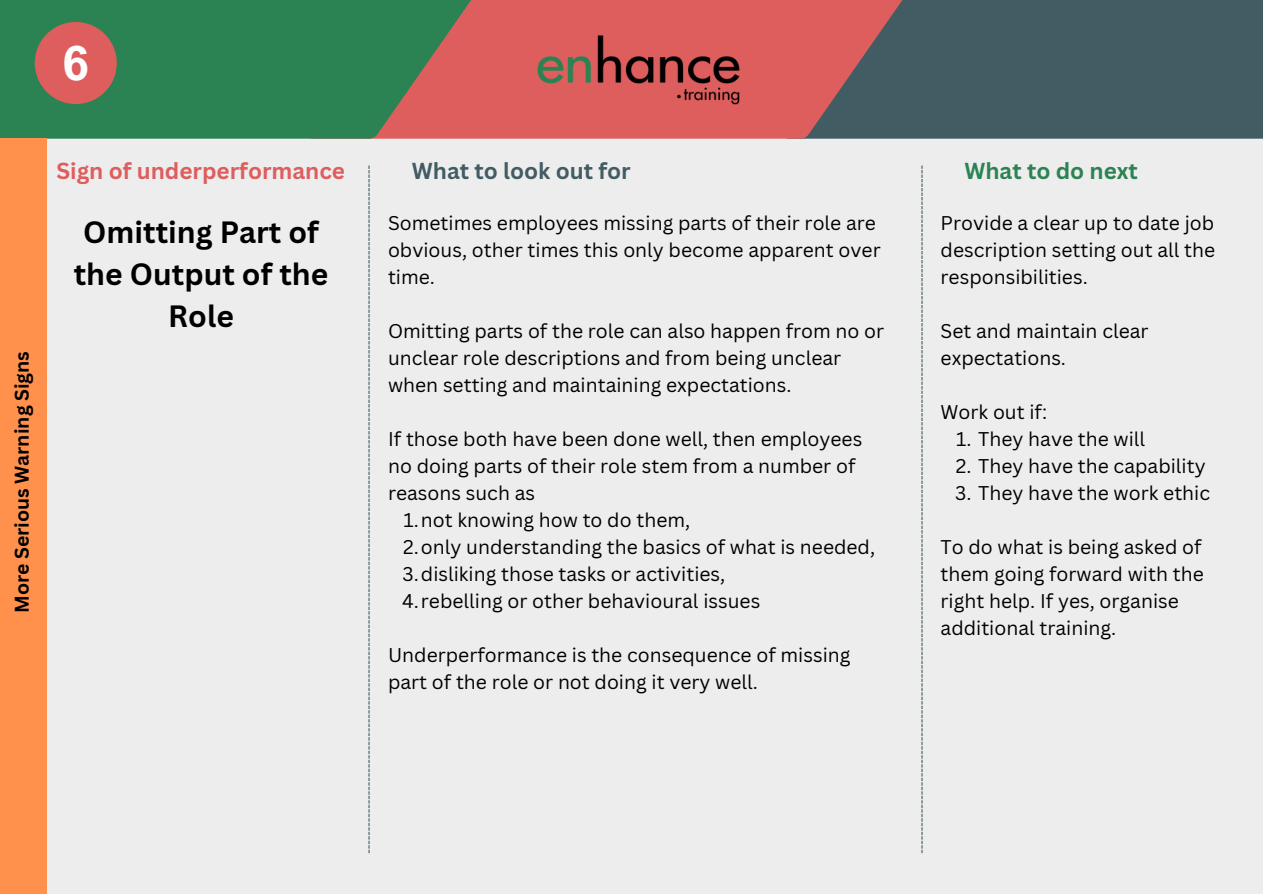
<style>
.page{position:relative;width:1263px;height:894px;background:#fff}
.page>*{position:absolute;margin:0;border:0;box-sizing:border-box;transform-origin:0 0}
.t1{font:700 48px "Arial MT Pro";color:#fff}
.t2{font:700 30px/41.5px "Canva Sans";color:#000;text-align:center}
.t3{font:700 22.5px "Canva Sans";color:#de5d5d}
.t4{font:700 22.5px "Canva Sans";color:#425c64}
.t5{font:700 22.5px "Canva Sans";color:#2b8353}
.t6{font:19.35px/27px "Canva Sans";color:#000}
.t7{font:700 19.35px "Canva Sans";color:#000}
</style>
<div class="page">
<div style="left:0;top:0;width:1263px;height:893px;background:#eeeded"></div>
<svg style="left:368px;top:165px;width:2px;height:687px"></svg>
<div style="left:973px;top:0;width:290px;height:139px;background:#425c64"></div>
<svg style="left:542px;top:0;width:431px;height:139px;background:#9e5d60"></svg>
<svg style="left:0;top:0;width:542px;height:139px;background:#537a55"></svg>
<img style="left:527px;top:22px;width:222px;height:93px">
<svg style="left:921px;top:165px;width:1px;height:687px"></svg>
<div style="left:0;top:139px;width:46px;height:754px;background:#ff914d"></div>
<div style="left:35px;top:22px;width:82px;height:82px;background:#de5d5d;border-radius:50%"></div>
<p class="t1" style="left:62px;top:45px;width:28px">6</p>
<p class="t7" style="left:8px;top:613px;width:263px;rotate:-90deg">More Serious Warning Signs</p>
<p class="t3" style="left:56px;top:154px;width:290px">Sign of underperformance</p>
<p class="t4" style="left:412px;top:154px;width:220px">What to look out for</p>
<p class="t5" style="left:964px;top:154px;width:175px">What to do next</p>
<p class="t2" style="left:74px;top:211px;width:256px">Omitting Part of the Output of the<br>Role</p>
<p class="t6" style="left:388px;top:209px;width:494px">Sometimes employees missing parts of their role are obvious, other times this only become apparent over time.</p>
<p class="t6" style="left:388px;top:317px;width:498px">Omitting parts of the role can also happen from no or unclear role descriptions and from being unclear when setting and maintaining expectations.</p>
<p class="t6" style="left:388px;top:425px;width:476px">If those both have been done well, then employees no doing parts of their role stem from a number of reasons such as</p>
<p class="t6" style="left:940px;top:209px;width:276px;text-align:justify">Provide a clear up to date job description setting out all the responsibilities.</p>
<p class="t6" style="left:940px;top:317px;width:210px">Set and maintain clear expectations.</p>
<p class="t6" style="left:940px;top:398px;width:108px">Work out if:</p>
<p class="t6" style="left:956px;top:425px;width:191px">1. They have the will</p>
<p class="t6" style="left:956px;top:452px;width:251px">2. They have the capability</p>
<p class="t6" style="left:955px;top:479px;width:256px">3. They have the work ethic</p>
<p class="t6" style="left:404px;top:506px;width:288px">1.not knowing how to do them,</p>
<p class="t6" style="left:403px;top:533px;width:473px">2.only understanding the basics of what is needed,</p>
<p class="t6" style="left:403px;top:560px;width:324px">3.disliking those tasks or activities,</p>
<p class="t6" style="left:402px;top:587px;width:360px">4.rebelling or other behavioural issues</p>
<p class="t6" style="left:388px;top:641px;width:464px">Underperformance is the consequence of missing part of the role or not doing it very well.</p>
<p class="t6" style="left:940px;top:533px;width:265px">To do what is being asked of them going forward with the right help. If yes, organise additional training.</p>
</div>
